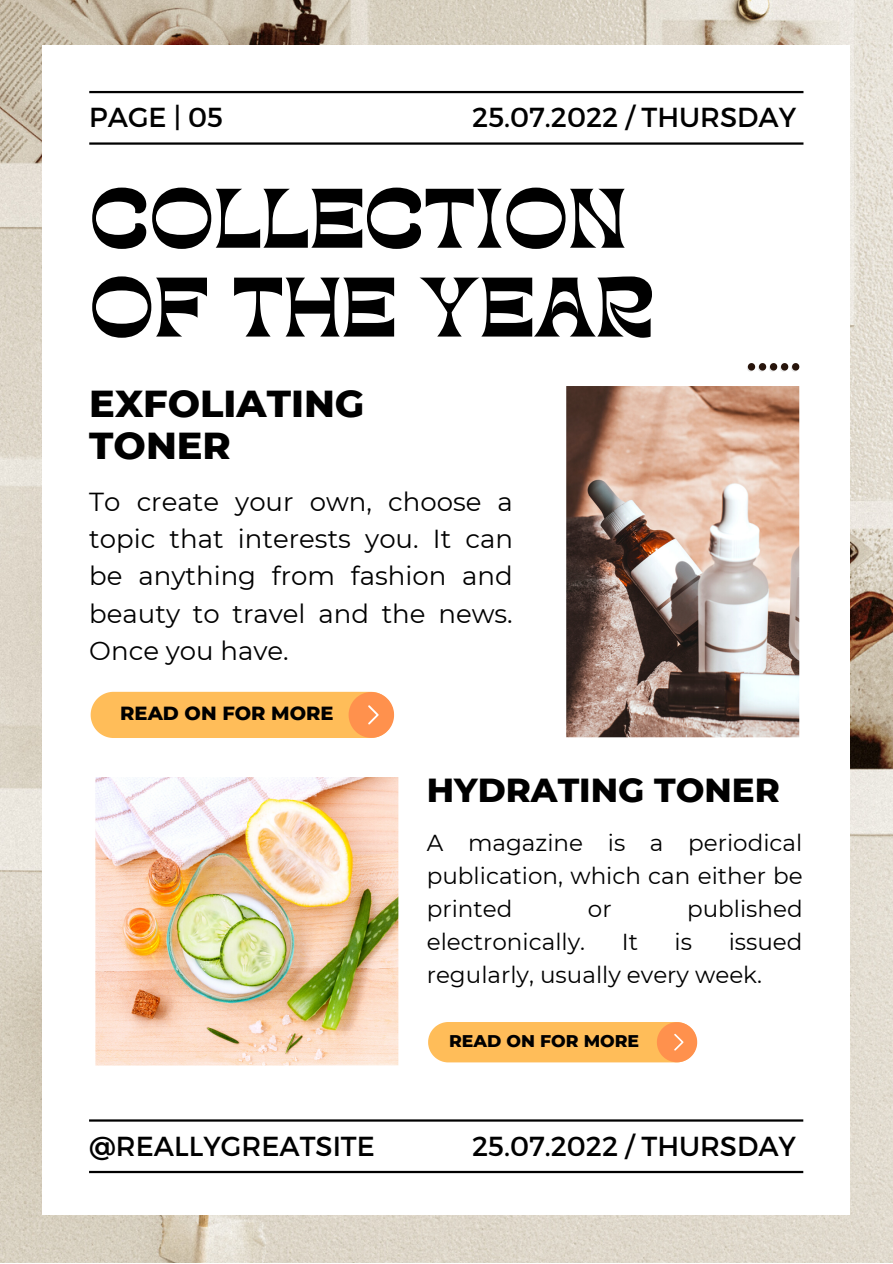
<style>
.page{position:relative;width:893px;height:1264px;background:#fff}
.page>*{position:absolute;margin:0;border:0;box-sizing:border-box;transform-origin:0 0}
.t1{font:58.95px/88.8px "TANKINDRED Display";color:#000}
.t2{font:800 38.25px/41.5px "Montserrat";color:#000}
.t3{font:800 33.9px "Montserrat";color:#000}
.t4{font:27.45px "Montserrat";color:#000}
.t5{font:25.95px/37.2px "Montserrat";color:#000;text-align:justify}
.t6{font:23.1px/33px "Montserrat";color:#000;text-align:justify}
.t7{font:800 19.35px "Montserrat";color:#000}
.t8{font:800 17.25px "Montserrat";color:#000}
</style>
<div class="page">
<img style="left:0;top:0;width:892px;height:1262px">
<div style="left:42px;top:46px;width:807px;height:1168px;background:#fff"></div>
<hr style="left:89px;top:91px;width:714px;height:2px;background:#000">
<hr style="left:89px;top:142px;width:714px;height:3px;background:#000">
<svg style="left:91px;top:691px;width:304px;height:47px;background:#ffbb60"></svg>
<svg style="left:566px;top:386px;width:234px;height:352px;background:#ad9488"></svg>
<hr style="left:89px;top:1119px;width:714px;height:2px;background:#000">
<hr style="left:89px;top:1170px;width:714px;height:3px;background:#000">
<svg style="left:428px;top:1022px;width:270px;height:41px;background:#ffbb60"></svg>
<img style="left:95px;top:777px;width:304px;height:289px">
<svg style="left:747px;top:363px;width:52px;height:9px"></svg>
<p class="t4" style="left:89px;top:99px;width:135px">PAGE | 05</p>
<p class="t4" style="left:472px;top:99px;width:325px">25.07.2022 / THURSDAY</p>
<h1 class="t1" style="left:89px;top:184px;width:566px">COLLECTION<br>OF THE YEAR</h1>
<h2 class="t2" style="left:89px;top:383px;width:276px">EXFOLIATING<br>TONER</h2>
<p class="t5" style="left:89px;top:483px;width:425px">To create your own, choose a topic that interests you. It can be anything from fashion and beauty to travel and the news.<br>Once you have.</p>
<p class="t7" style="left:120px;top:701px;width:215px">READ ON FOR MORE</p>
<h3 class="t3" style="left:427px;top:769px;width:354px">HYDRATING TONER</h3>
<p class="t6" style="left:427px;top:826px;width:377px">A magazine is a periodical publication, which can either be printed</p>
<p class="t6" style="left:588px;top:892px;width:25px">or</p>
<p class="t6" style="left:687px;top:892px;width:117px">published</p>
<p class="t6" style="left:427px;top:925px;width:160px">electronically.</p>
<p class="t6" style="left:621px;top:925px;width:18px">It</p>
<p class="t6" style="left:674px;top:925px;width:19px">is</p>
<p class="t6" style="left:427px;top:925px;width:377px;text-indent:302px">issued regularly, usually every week.</p>
<p class="t8" style="left:449px;top:1030px;width:191px">READ ON FOR MORE</p>
<p class="t4" style="left:89px;top:1127px;width:287px">@REALLYGREATSITE</p>
<p class="t4" style="left:472px;top:1127px;width:325px">25.07.2022 / THURSDAY</p>
</div>
